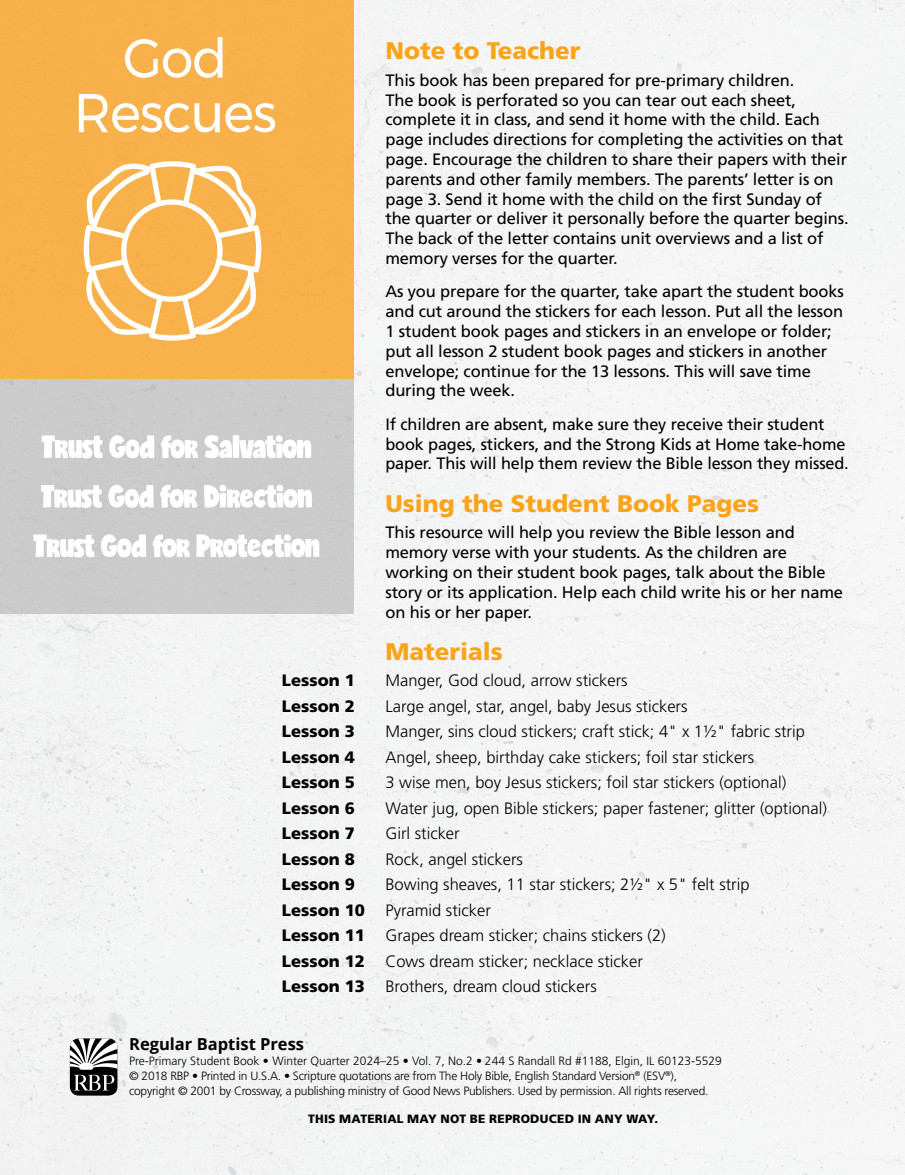
<style>
.page{position:relative;width:905px;height:1175px;background:#fff}
.page>*{position:absolute;margin:0;border:0;box-sizing:border-box;transform-origin:0 0}
.t1{font:900 24px "Frutiger LT Std";color:#faa41a}
.t2{font:16.5px/19.8px "Frutiger LT Std";letter-spacing:-.01em;color:#000}
.t3{font:300 16.5px/25.5px "Frutiger LT Std";color:#000}
.t4{font:900 16.5px "Frutiger LT Std";color:#000}
.t5{font:700 16.5px "Open Sans";color:#000}
.t6{font:300 12px/15px "Frutiger LT Std";letter-spacing:-.02em;color:#000}
.t7{font:900 12px "Frutiger LT Std";letter-spacing:.02em;color:#000}
.t8{font:6px "Helvetica LT Std Obl SC900";color:#000}
.s1{font-weight:900}
</style>
<div class="page">
<div style="left:354px;top:0;width:284px;height:320px;background:#f4f5f5"></div>
<div style="left:638px;top:0;width:266px;height:1174px;background:#f5f6f6"></div>
<div style="left:319px;top:320px;width:320px;height:854px;background:#f4f5f5"></div>
<div style="left:0;top:613px;width:319px;height:561px;background:#f3f3f4"></div>
<img style="left:0;top:0;width:354px;height:613px">
<div style="left:70px;top:1038px;width:47px;height:57px;background:#000;border-radius:9px"></div>
<svg style="left:70px;top:1038px;width:47px;height:30px"></svg>
<svg style="left:79px;top:1062px;width:14px;height:6px"></svg>
<div style="left:79px;top:1064px;width:14px;height:5px;background:#fff;border-radius:2px"></div>
<svg style="left:74px;top:1074px;width:40px;height:16px"></svg>
<svg style="left:84px;top:161px;width:177px;height:179px"></svg>
<svg style="left:33px;top:532px;width:288px;height:26px"></svg>
<svg style="left:41px;top:483px;width:272px;height:26px"></svg>
<svg style="left:42px;top:433px;width:270px;height:26px"></svg>
<svg style="left:79px;top:94px;width:196px;height:38px"></svg>
<svg style="left:125px;top:37px;width:97px;height:41px"></svg>
<h1 class="t1" style="left:385px;top:36px;width:197px">Note to Teacher</h1>
<p class="t2" style="left:385px;top:70px;width:464px">This book has been prepared for pre-primary children.<br>The book is perforated so you can tear out each sheet, complete it in class, and send it home with the child. Each page includes directions for completing the activities on that page. Encourage the children to share their papers with their parents and other family members. The parents’ letter is on page 3. Send it home with the child on the first Sunday of the quarter or deliver it personally before the quarter begins.<br>The back of the letter contains unit overviews and a list of memory verses for the quarter.</p>
<p class="t2" style="left:385px;top:282px;width:460px">As you prepare for the quarter, take apart the student books and cut around the stickers for each lesson. Put all the lesson 1 student book pages and stickers in an envelope or folder; put all lesson 2 student book pages and stickers in another envelope; continue for the 13 lessons. This will save time during the week.</p>
<p class="t2" style="left:385px;top:414px;width:465px">If children are absent, make sure they receive their student book pages, stickers, and the Strong Kids at Home take-home paper. This will help them review the Bible lesson they missed.</p>
<h1 class="t1" style="left:385px;top:489px;width:375px">Using the Student Book Pages</h1>
<p class="t2" style="left:385px;top:522px;width:459px">This resource will help you review the Bible lesson and memory verse with your students. As the children are working on their student book pages, talk about the Bible story or its application. Help each child write his or her name on his or her paper.</p>
<h1 class="t1" style="left:385px;top:637px;width:119px">Materials</h1>
<p class="t4" style="left:282px;top:670px;width:74px">Lesson 1</p>
<p class="t3" style="left:385px;top:668px;width:244px">Manger, God cloud, arrow stickers</p>
<p class="t4" style="left:282px;top:696px;width:74px">Lesson 2</p>
<p class="t3" style="left:385px;top:693px;width:303px">Large angel, star, angel, baby Jesus stickers</p>
<p class="t4" style="left:282px;top:721px;width:74px">Lesson 3</p>
<p class="t3" style="left:385px;top:719px;width:421px">Manger, sins cloud stickers; craft stick; 4" x 1½" fabric strip</p>
<p class="t4" style="left:282px;top:747px;width:74px">Lesson 4</p>
<p class="t3" style="left:385px;top:744px;width:370px">Angel, sheep, birthday cake stickers; foil star stickers</p>
<p class="t4" style="left:282px;top:772px;width:74px">Lesson 5</p>
<p class="t3" style="left:385px;top:770px;width:402px">3 wise men, boy Jesus stickers; foil star stickers (optional)</p>
<p class="t4" style="left:282px;top:798px;width:74px">Lesson 6</p>
<p class="t3" style="left:385px;top:795px;width:443px">Water jug, open Bible stickers; paper fastener; glitter (optional)</p>
<p class="t4" style="left:282px;top:823px;width:74px">Lesson 7</p>
<p class="t3" style="left:385px;top:821px;width:76px">Girl sticker</p>
<p class="t4" style="left:282px;top:849px;width:74px">Lesson 8</p>
<p class="t3" style="left:385px;top:846px;width:139px">Rock, angel stickers</p>
<p class="t4" style="left:282px;top:874px;width:74px">Lesson 9</p>
<p class="t3" style="left:282px;top:872px;width:469px;text-indent:103px">Bowing sheaves, 11 star stickers; 2½" x 5" felt strip <span class="s1">Lesson 10</span> Pyramid sticker<br><span class="s1">Lesson 11</span> Grapes dream sticker; chains stickers (2)<br><span class="s1">Lesson 12</span> Cows dream sticker; necklace sticker<br><span class="s1">Lesson 13</span> Brothers, dream cloud stickers</p>
<p class="t8" style="left:119px;top:1037px;width:4px">®</p>
<p class="t5" style="left:129px;top:1032px;width:176px">Regular Baptist Press</p>
<p class="t6" style="left:129px;top:1053px;width:594px">Pre-Primary Student Book • Winter Quarter 2024–25 • Vol. 7, No.2 • 244 S Randall Rd #1188, Elgin, IL 60123-5529 © 2018 RBP • Printed in U.S.A. • Scripture quotations are from The Holy Bible, English Standard Version<sup>®</sup> (ESV<sup>®</sup>), copyright © 2001 by Crossway, a publishing ministry of Good News Publishers. Used by permission. All rights reserved.</p>
<p class="t7" style="left:308px;top:1111px;width:351px">THIS MATERIAL MAY NOT BE REPRODUCED IN ANY WAY.</p>
</div>
